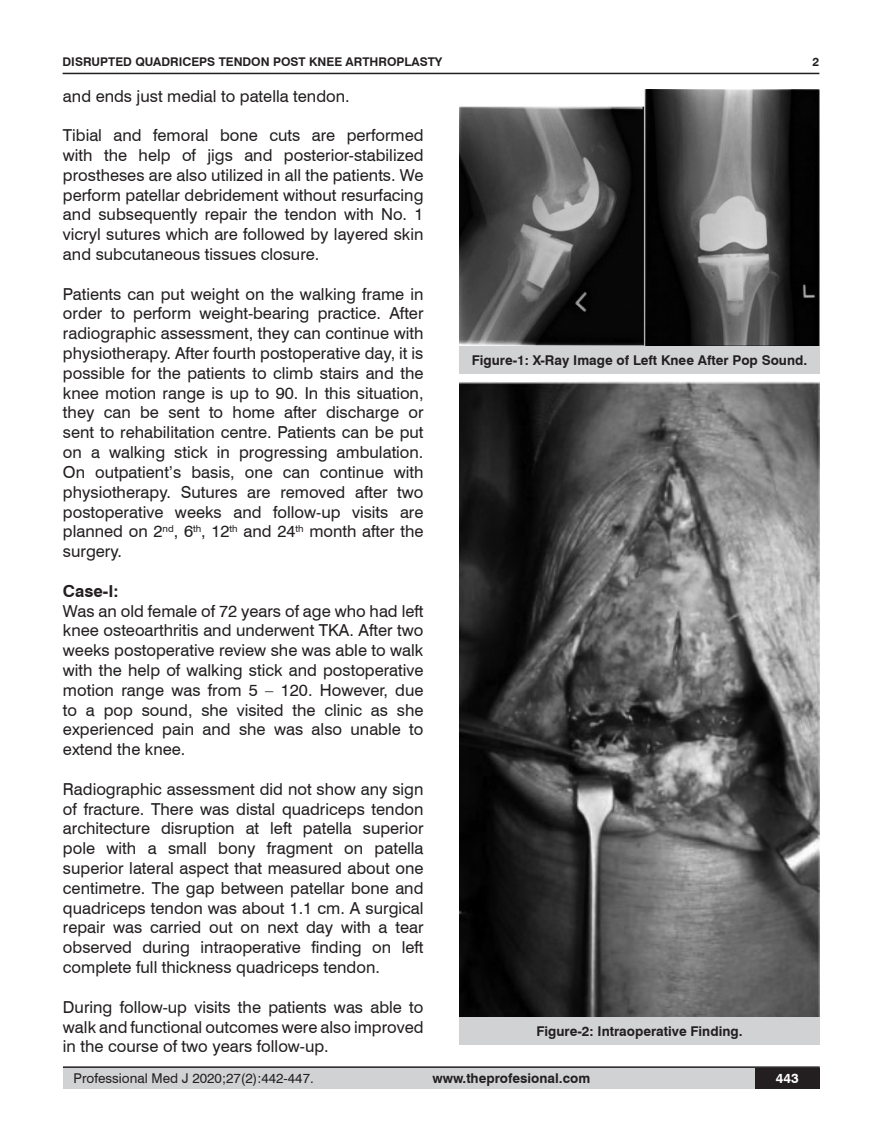
<style>
.page{position:relative;width:882px;height:1145px;background:#fff}
.page>*{position:absolute;margin:0;border:0;box-sizing:border-box;transform-origin:0 0}
.t1{font:16.5px/19.8px "Swiss 721 BT";color:#231f20;text-align:justify}
.t2{font:700 16.5px "Swiss 721 BT";color:#231f20}
.t3{font:700 13.5px "Swiss 721 BT";color:#231f20}
.t4{font:13.5px "Swiss 721 BT";color:#231f20}
.t5{font:700 13.5px "Swiss 721 BT";color:#fff}
.t6{font:700 12px "Swiss 721 BT";color:#231f20}
</style>
<div class="page">
<div style="left:63px;top:1067px;width:756px;height:21px;background:#d1d2d4"></div>
<hr style="left:63px;top:1066px;width:756px;height:2px;background:#231f20">
<hr style="left:63px;top:73px;width:756px;height:1px;background:#231f20">
<div style="left:754px;top:1068px;width:65px;height:20px;background:#231f20"></div>
<img style="left:459px;top:89px;width:360px;height:257px">
<div style="left:459px;top:346px;width:360px;height:27px;background:#d1d2d4"></div>
<img style="left:459px;top:381px;width:360px;height:636px">
<div style="left:459px;top:1017px;width:360px;height:27px;background:#d1d2d4"></div>
<p class="t6" style="left:63px;top:53px;width:381px">DISRUPTED QUADRICEPS TENDON POST KNEE ARTHROPLASTY</p>
<p class="t1" style="left:63px;top:85px;width:288px">and ends just medial to patella tendon.</p>
<p class="t1" style="left:63px;top:125px;width:362px">Tibial and femoral bone cuts are performed with the help of jigs and posterior-stabilized prostheses are also utilized in all the patients. We perform patellar debridement without resurfacing and subsequently repair the tendon with No. 1 vicryl sutures which are followed by layered skin and subcutaneous tissues closure.</p>
<p class="t1" style="left:63px;top:283px;width:362px">Patients can put weight on the walking frame in order to perform weight-bearing practice. After radiographic assessment, they can continue with physiotherapy. After fourth postoperative day, it is possible for the patients to climb stairs and the knee motion range is up to 90. In this situation, they can be sent to home after discharge or sent to rehabilitation centre. Patients can be put on a walking stick in progressing ambulation.<br>On outpatient’s basis, one can continue with physiotherapy. Sutures are removed after two postoperative weeks and follow-up visits are planned on 2<sup>nd</sup>, 6<sup>th</sup>, 12<sup>th</sup> and 24<sup>th</sup> month after the surgery.</p>
<p class="t2" style="left:63px;top:579px;width:57px">Case-I:</p>
<p class="t1" style="left:63px;top:600px;width:362px">Was an old female of 72 years of age who had left knee osteoarthritis and underwent TKA. After two weeks postoperative review she was able to walk with the help of walking stick and postoperative motion range was from 5 – 120. However, due to a pop sound, she visited the clinic as she experienced pain and she was also unable to extend the knee.</p>
<p class="t1" style="left:63px;top:778px;width:362px">Radiographic assessment did not show any sign of fracture. There was distal quadriceps tendon architecture disruption at left patella superior pole with a small bony fragment on patella superior lateral aspect that measured about one centimetre. The gap between patellar bone and quadriceps tendon was about 1.1 cm. A surgical repair was carried out on next day with a tear observed during intraoperative finding on left complete full thickness quadriceps tendon.</p>
<p class="t1" style="left:63px;top:996px;width:362px">During follow-up visits the patients was able to walk and functional outcomes were also improved in the course of two years follow-up.</p>
<p class="t6" style="left:812px;top:53px;width:8px">2</p>
<p class="t3" style="left:471px;top:351px;width:337px">Figure-1: X-Ray Image of Left Knee After Pop Sound.</p>
<p class="t3" style="left:536px;top:1022px;width:207px">Figure-2: Intraoperative Finding.</p>
<p class="t4" style="left:74px;top:1069px;width:241px">Professional Med J 2020;27(2):442-447.</p>
<p class="t3" style="left:432px;top:1069px;width:159px">www.theprofesional.com</p>
<p class="t5" style="left:775px;top:1069px;width:24px">443</p>
</div>
